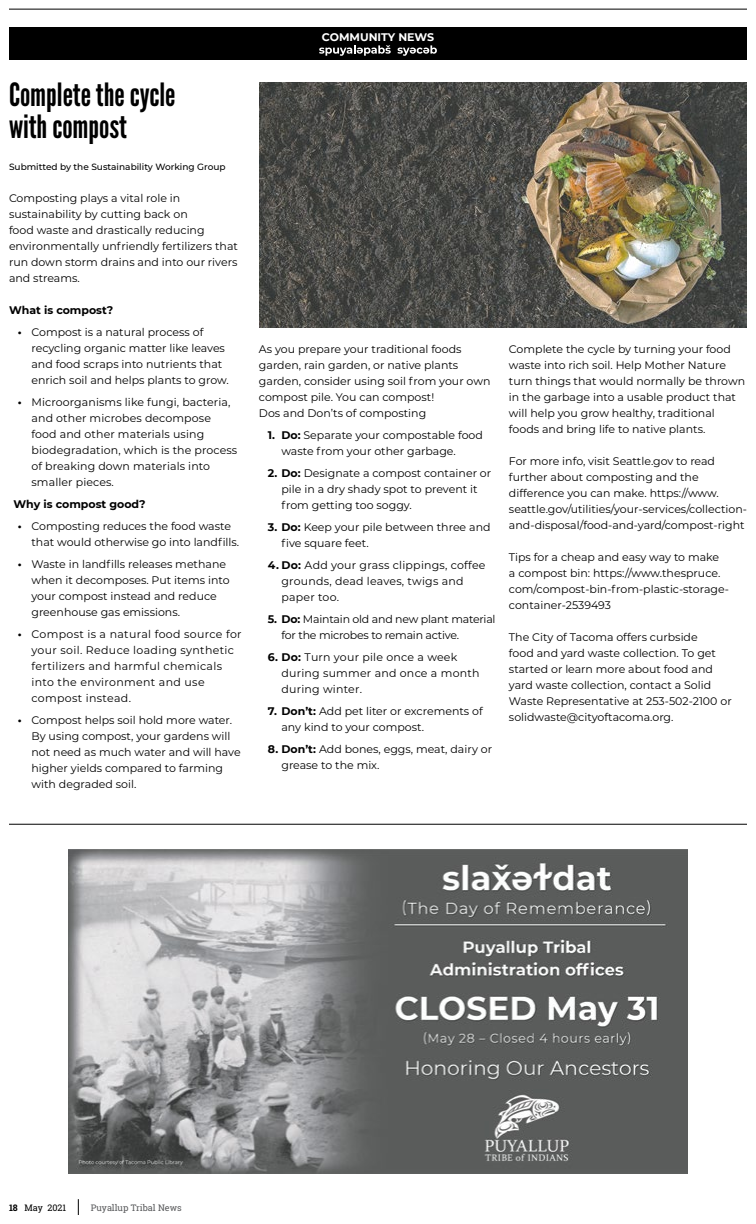
<style>
.page{position:relative;width:756px;height:1224px;background:#fff}
.page>*{position:absolute;margin:0;border:0;box-sizing:border-box;transform-origin:0 0}
.t1{font:32px/32px "League Gothic";color:#000}
.t2{font:11px/16px "Montserrat";color:#000}
.t3{font:11px/16px "Montserrat";letter-spacing:.02em;color:#000}
.t4{font:11px/16px "Montserrat";letter-spacing:.03em;color:#000}
.t5{font:11px/16px "Montserrat";letter-spacing:-.02em;color:#000}
.t6{font:700 11px "Montserrat";color:#000}
.t7{font:700 11px "Montserrat";color:#fff}
.t8{font:500 9px "Montserrat";color:#000}
.t9{font:9px "Roboto Slab";color:#58595b}
.t10{font:9px "Roboto Slab";color:#000}
.s1{font-weight:700}
</style>
<div class="page">
<svg style="left:78px;top:1199px;width:1px;height:16px"></svg>
<hr style="left:9px;top:9px;width:738px;height:1px;background:#000">
<hr style="left:9px;top:824px;width:738px;height:1px;background:#000">
<div style="left:9px;top:27px;width:738px;height:32px;background:#000"></div>
<svg style="left:397px;top:45px;width:40px;height:11px"></svg>
<svg style="left:319px;top:45px;width:72px;height:11px"></svg>
<img style="left:259px;top:83px;width:488px;height:245px">
<img style="left:69px;top:850px;width:618px;height:323px">
<h1 class="t1" style="left:9px;top:79px;width:168px">Complete the cycle with compost</h1>
<p class="t8" style="left:9px;top:161px;width:218px">Submitted by the Sustainability Working Group</p>
<p class="t2" style="left:9px;top:190px;width:230px">Composting plays a vital role in sustainability by cutting back on<br>food waste and drastically reducing environmentally unfriendly fertilizers that run down storm drains and into our rivers and streams.</p>
<p class="t6" style="left:9px;top:303px;width:106px">What is compost?</p>
<p class="t2" style="left:31px;top:324px;width:199px;text-indent:-13px"><span class="s1">•</span> Compost is a natural process of recycling organic matter like leaves and food scraps into nutrients that enrich soil and helps plants to grow.</p>
<p class="t2" style="left:31px;top:394px;width:207px;text-indent:-13px"><span class="s1">•</span> Microorganisms like fungi, bacteria, and other microbes decompose food and other materials using biodegradation, which is the process of breaking down materials into smaller pieces.</p>
<p class="t6" style="left:13px;top:497px;width:134px">Why is compost good?</p>
<p class="t2" style="left:31px;top:518px;width:209px;text-indent:-13px"><span class="s1">•</span> Composting reduces the food waste that would otherwise go into landfills.</p>
<p class="t2" style="left:31px;top:556px;width:200px;text-indent:-13px"><span class="s1">•</span> Waste in landfills releases methane when it decomposes. Put items into your compost instead and reduce greenhouse gas emissions.</p>
<p class="t4" style="left:31px;top:626px;width:212px;text-indent:-13px"><span class="s1">•</span> Compost is a natural food source for your soil. Reduce loading synthetic fertilizers and harmful chemicals into the environment and use compost instead.</p>
<p class="t2" style="left:31px;top:712px;width:211px;text-indent:-13px"><span class="s1">•</span> Compost helps soil hold more water.<br>By using compost, your gardens will not need as much water and will have higher yields compared to farming with degraded soil.</p>
<p class="t7" style="left:322px;top:29px;width:114px">COMMUNITY NEWS</p>
<p class="t2" style="left:259px;top:340px;width:233px">As you prepare your traditional foods garden, rain garden, or native plants garden, consider using soil from your own compost pile. You can compost!<br>Dos and Don’ts of composting</p>
<p class="t2" style="left:281px;top:426px;width:203px;text-indent:-13px"><span class="s1">1. Do:</span> Separate your compostable food waste from your other garbage.</p>
<p class="t2" style="left:281px;top:465px;width:211px;text-indent:-13px"><span class="s1">2. Do:</span> Designate a compost container or pile in a dry shady spot to prevent it from getting too soggy.</p>
<p class="t2" style="left:281px;top:519px;width:211px;text-indent:-13px"><span class="s1">3. Do:</span> Keep your pile between three and five square feet.</p>
<p class="t3" style="left:281px;top:557px;width:206px;text-indent:-13px"><span class="s1">4. Do:</span> Add your grass clippings, coffee grounds, dead leaves, twigs and paper too.</p>
<p class="t5" style="left:281px;top:611px;width:216px;text-indent:-13px"><span class="s1">5. Do:</span> Maintain old and new plant material for the microbes to remain active.</p>
<p class="t3" style="left:281px;top:649px;width:200px;text-indent:-13px"><span class="s1">6. Do:</span> Turn your pile once a week during summer and once a month during winter.</p>
<p class="t2" style="left:281px;top:703px;width:203px;text-indent:-13px"><span class="s1">7. Don’t:</span> Add pet liter or excrements of any kind to your compost.</p>
<p class="t2" style="left:281px;top:741px;width:212px;text-indent:-13px"><span class="s1">8. Don’t:</span> Add bones, eggs, meat, dairy or grease to the mix.</p>
<p class="t2" style="left:509px;top:341px;width:238px">Complete the cycle by turning your food waste into rich soil. Help Mother Nature turn things that would normally be thrown in the garbage into a usable product that will help you grow healthy, traditional foods and bring life to native plants.</p>
<p class="t2" style="left:509px;top:453px;width:240px">For more info, visit Seattle.gov to read further about composting and the difference you can make. https://www. seattle.gov/utilities/your-services/collection&shy;and-disposal/food-and-yard/compost-right</p>
<p class="t2" style="left:509px;top:549px;width:222px">Tips for a cheap and easy way to make<br>a compost bin: https://www.thespruce. com/compost-bin-from-plastic-storage&shy;container-2539493</p>
<p class="t2" style="left:509px;top:629px;width:224px">The City of Tacoma offers curbside<br>food and yard waste collection. To get started or learn more about food and yard waste collection, contact a Solid Waste Representative at 253-502-2100 or solidwaste@cityoftacoma.org.</p>
<p class="t10" style="left:9px;top:1202px;width:59px"><span class="s1">18</span> May 2021</p>
<p class="t9" style="left:91px;top:1202px;width:92px">Puyallup Tribal News</p>
</div>
